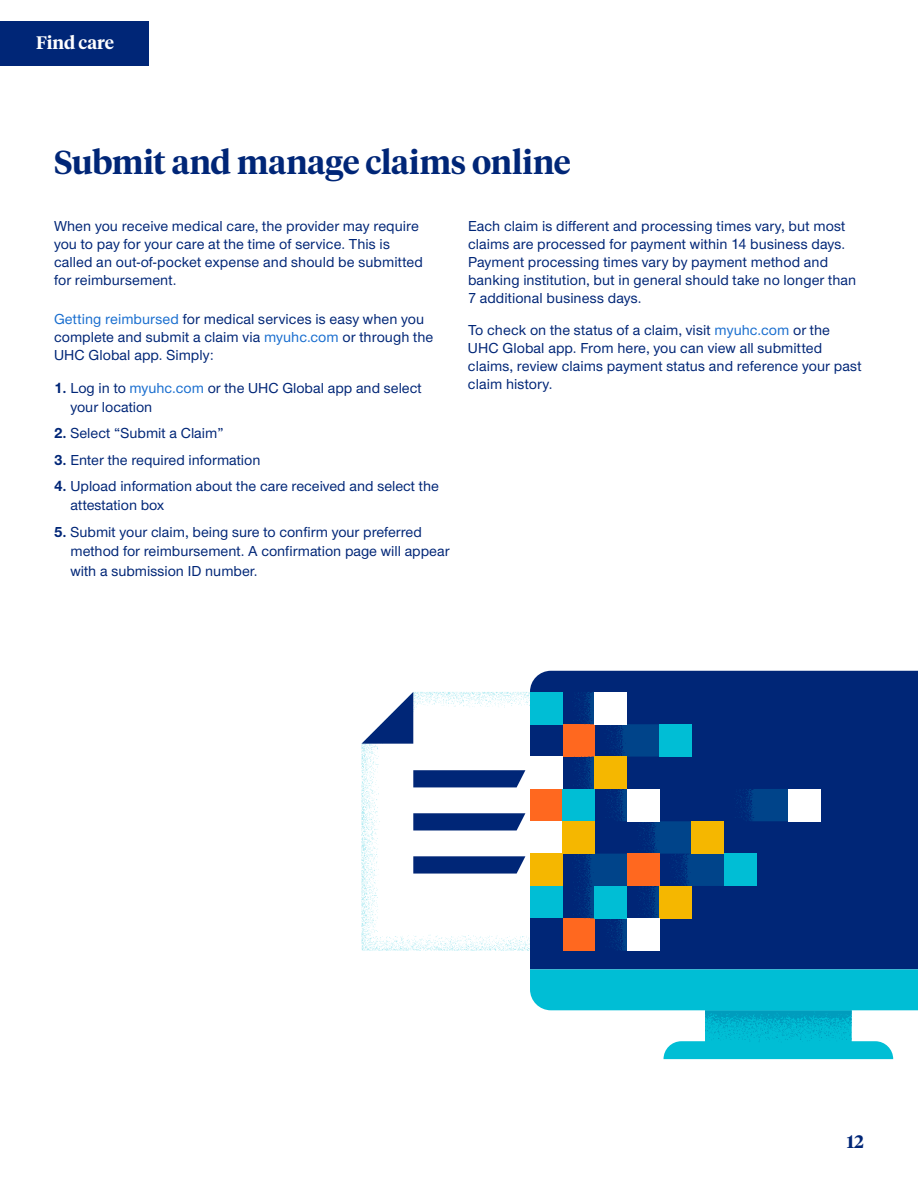
<style>
.page{position:relative;width:918px;height:1188px;background:#fff}
.page>*{position:absolute;margin:0;border:0;box-sizing:border-box;transform-origin:0 0}
.H1{font:600 33px "UHC Serif Headline";letter-spacing:-.005em;color:#002677}
.H4{font:600 18px "UHC Serif Headline";color:#fff}
.t1{font:600 18px "UHC Serif Headline";color:#002677}
.H4-Sans{font:500 15px/18px "UHC Sans";letter-spacing:.005em;color:#002677}
.s1{color:#196ecf}
.s2{font-weight:700}
</style>
<div class="page">
<div style="left:530px;top:671px;width:388px;height:298px;background:#002677"></div>
<svg style="left:530px;top:969px;width:388px;height:90px"></svg>
<svg style="left:362px;top:692px;width:168px;height:259px"></svg>
<svg style="left:734px;top:789px;width:55px;height:32px;background:#043f86"></svg>
<div style="left:789px;top:789px;width:32px;height:32px;background:#fff"></div>
<svg style="left:604px;top:724px;width:55px;height:33px;background:#063f84"></svg>
<div style="left:562px;top:918px;width:33px;height:33px;background:#ff681f"></div>
<svg style="left:637px;top:821px;width:87px;height:97px;background:#04367f"></svg>
<div style="left:530px;top:886px;width:32px;height:32px;background:#00bed5"></div>
<div style="left:530px;top:918px;width:32px;height:33px;background:#002677"></div>
<div style="left:724px;top:854px;width:32px;height:32px;background:#00bed5"></div>
<div style="left:627px;top:854px;width:32px;height:32px;background:#ff681f"></div>
<div style="left:530px;top:789px;width:32px;height:32px;background:#ff681f"></div>
<div style="left:562px;top:789px;width:33px;height:32px;background:#00bed5"></div>
<div style="left:562px;top:724px;width:33px;height:33px;background:#ff681f"></div>
<div style="left:530px;top:724px;width:32px;height:33px;background:#002677"></div>
<div style="left:530px;top:757px;width:32px;height:32px;background:#fff"></div>
<div style="left:530px;top:821px;width:32px;height:33px;background:#fff"></div>
<svg style="left:572px;top:692px;width:23px;height:32px"></svg>
<svg style="left:572px;top:854px;width:55px;height:97px"></svg>
<div style="left:530px;top:854px;width:32px;height:32px;background:#f5b700"></div>
<svg style="left:604px;top:789px;width:23px;height:32px"></svg>
<svg style="left:572px;top:757px;width:23px;height:32px"></svg>
<div style="left:659px;top:724px;width:33px;height:33px;background:#00bed5"></div>
<div style="left:530px;top:692px;width:32px;height:32px;background:#00bed5"></div>
<div style="left:692px;top:821px;width:32px;height:33px;background:#f5b700"></div>
<div style="left:562px;top:821px;width:33px;height:33px;background:#f5b700"></div>
<div style="left:659px;top:886px;width:33px;height:32px;background:#f5b700"></div>
<div style="left:627px;top:918px;width:32px;height:33px;background:#fff"></div>
<div style="left:595px;top:886px;width:32px;height:32px;background:#00bed5"></div>
<div style="left:627px;top:789px;width:32px;height:32px;background:#fff"></div>
<div style="left:595px;top:757px;width:32px;height:32px;background:#f5b700"></div>
<div style="left:595px;top:692px;width:32px;height:32px;background:#fff"></div>
<div style="left:0;top:21px;width:149px;height:45px;background:#002677"></div>
<p class="H4" style="left:36px;top:30px;width:80px">Find care</p>
<h1 class="H1" style="left:54px;top:140px;width:518px">Submit and manage claims online</h1>
<p class="H4-Sans" style="left:54px;top:217px;width:371px">When you receive medical care, the provider may require you to pay for your care at the time of service. This is called an out-of-pocket expense and should be submitted for reimbursement.</p>
<p class="H4-Sans" style="left:54px;top:309px;width:381px"><span class="s1">Getting reimbursed</span> for medical services is easy when you complete and submit a claim via <span class="s1">myuhc.com</span> or through the<br>UHC Global app. Simply:</p>
<p class="H4-Sans" style="left:70px;top:377px;width:353px;line-height:19.5px;text-indent:-16px"><span class="s2">1.</span> Log in to <span class="s1">myuhc.com</span> or the UHC Global app and select your location</p>
<p class="H4-Sans" style="left:54px;top:424px;width:171px"><span class="s2">2.</span> Select “Submit a Claim”</p>
<p class="H4-Sans" style="left:54px;top:450px;width:208px"><span class="s2">3.</span> Enter the required information</p>
<p class="H4-Sans" style="left:70px;top:476px;width:370px;line-height:19.5px;text-indent:-16px"><span class="s2">4.</span> Upload information about the care received and select the attestation box</p>
<p class="H4-Sans" style="left:70px;top:521px;width:381px;line-height:19.5px;text-indent:-16px"><span class="s2">5.</span> Submit your claim, being sure to confirm your preferred method for reimbursement. A confirmation page will appear with a submission ID number.</p>
<p class="H4-Sans" style="left:468px;top:217px;width:390px">Each claim is different and processing times vary, but most claims are processed for payment within 14 business days.<br>Payment processing times vary by payment method and banking institution, but in general should take no longer than 7 additional business days.</p>
<p class="H4-Sans" style="left:468px;top:320px;width:395px">To check on the status of a claim, visit <span class="s1">myuhc.com</span> or the UHC Global app. From here, you can view all submitted claims, review claims payment status and reference your past claim history.</p>
<p class="t1" style="left:847px;top:1129px;width:19px">12</p>
</div>
